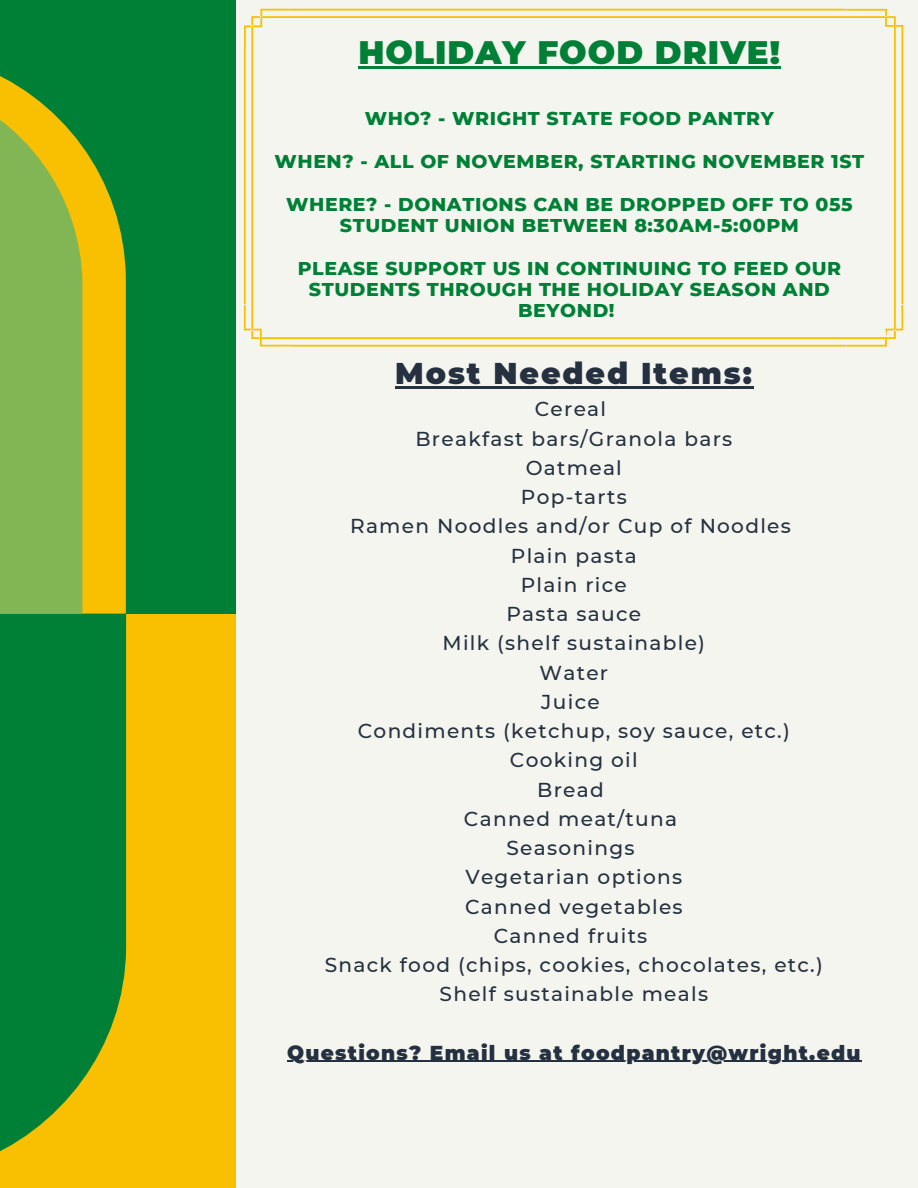
<style>
.page{position:relative;width:918px;height:1188px;background:#f5f5ef}
.page>*{position:absolute;margin:0;border:0;box-sizing:border-box;transform-origin:0 0}
.t1{font:900 32.4px "Montserrat";letter-spacing:.03em;color:#008037}
.t2{font:900 30px "Montserrat";letter-spacing:.065em;color:#253140}
.t3{font:500 20.1px "Montserrat";letter-spacing:.065em;color:#253140}
.t4{font:900 20.1px "Montserrat";letter-spacing:.065em;color:#253140}
.t5{font:800 18.9px/21.3px "Montserrat";letter-spacing:.03em;color:#008037;text-align:center}
</style>
<div class="page">
<hr style="left:395px;top:386px;width:359px;height:2px;background:#253140">
<hr style="left:287px;top:1061px;width:575px;height:1px;background:#253140">
<div style="left:0;top:588px;width:235px;height:600px;background:#f8c000"></div>
<div style="left:0;top:0;width:236px;height:614px;background:#008037"></div>
<svg style="left:0;top:614px;width:126px;height:538px;background:#1b8630"></svg>
<svg style="left:0;top:76px;width:126px;height:538px;fill:#f8c000"></svg>
<svg style="left:0;top:77px;width:82px;height:537px;background:#89b448"></svg>
<svg style="left:244px;top:9px;width:659px;height:338px"></svg>
<hr style="left:359px;top:67px;width:422px;height:2px;background:#008037">
<p class="t1" style="left:359px;top:33px;width:423px">HOLIDAY FOOD DRIVE!</p>
<p class="t5" style="left:365px;top:108px;width:411px">WHO? - WRIGHT STATE FOOD PANTRY</p>
<p class="t5" style="left:274px;top:150px;width:591px">WHEN? - ALL OF NOVEMBER, STARTING NOVEMBER 1ST</p>
<p class="t5" style="left:286px;top:193px;width:568px">WHERE? - DONATIONS CAN BE DROPPED OFF TO 055<br>STUDENT UNION BETWEEN 8:30AM-5:00PM</p>
<p class="t5" style="left:298px;top:257px;width:545px">PLEASE SUPPORT US IN CONTINUING TO FEED OUR<br>STUDENTS THROUGH THE HOLIDAY SEASON AND<br>BEYOND!</p>
<p class="t2" style="left:395px;top:355px;width:358px">Most Needed Items:</p>
<p class="t3" style="left:535px;top:397px;width:73px">Cereal</p>
<p class="t3" style="left:415px;top:426px;width:318px">Breakfast bars/Granola bars</p>
<p class="t3" style="left:526px;top:455px;width:98px">Oatmeal</p>
<p class="t3" style="left:521px;top:485px;width:107px">Pop-tarts</p>
<p class="t3" style="left:350px;top:514px;width:442px">Ramen Noodles and/or Cup of Noodles</p>
<p class="t3" style="left:511px;top:543px;width:127px">Plain pasta</p>
<p class="t3" style="left:521px;top:572px;width:108px">Plain rice</p>
<p class="t3" style="left:507px;top:602px;width:136px">Pasta sauce</p>
<p class="t3" style="left:443px;top:631px;width:264px">Milk (shelf sustainable)</p>
<p class="t3" style="left:540px;top:660px;width:70px">Water</p>
<p class="t3" style="left:541px;top:689px;width:60px">Juice</p>
<p class="t3" style="left:358px;top:719px;width:434px">Condiments (ketchup, soy sauce, etc.)</p>
<p class="t3" style="left:510px;top:748px;width:129px">Cooking oil</p>
<p class="t3" style="left:537px;top:777px;width:68px">Bread</p>
<p class="t3" style="left:464px;top:806px;width:215px">Canned meat/tuna</p>
<p class="t3" style="left:506px;top:836px;width:130px">Seasonings</p>
<p class="t3" style="left:465px;top:865px;width:218px">Vegetarian options</p>
<p class="t3" style="left:465px;top:894px;width:219px">Canned vegetables</p>
<p class="t3" style="left:494px;top:923px;width:155px">Canned fruits</p>
<p class="t3" style="left:325px;top:953px;width:500px">Snack food (chips, cookies, chocolates, etc.)</p>
<p class="t3" style="left:440px;top:982px;width:270px">Shelf sustainable meals</p>
<p class="t4" style="left:287px;top:1040px;width:575px">Questions? Email us at foodpantry@wright.edu</p>
</div>
